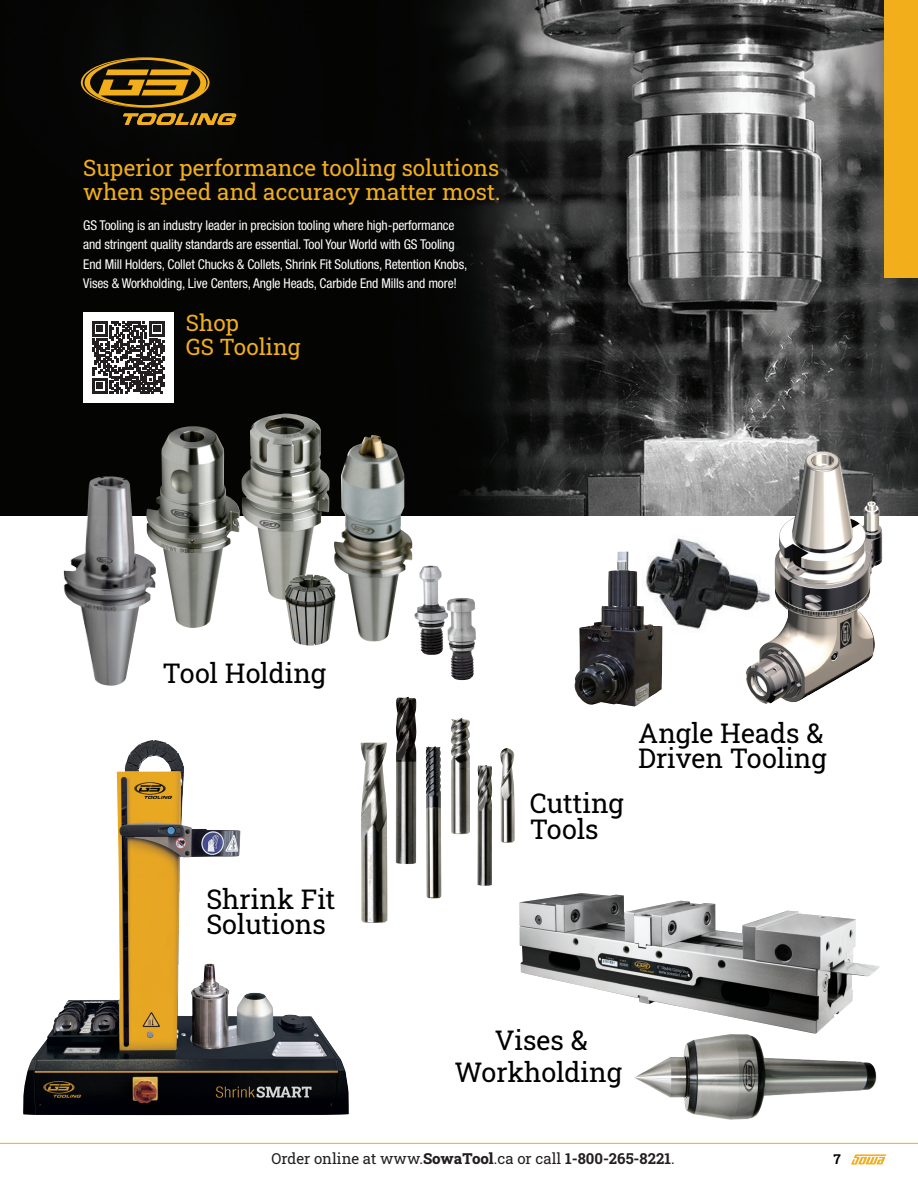
<style>
.page{position:relative;width:918px;height:1188px;background:#fff}
.page>*{position:absolute;margin:0;border:0;box-sizing:border-box;transform-origin:0 0}
.t1{font:27px/25.5px "Roboto Slab";color:#010101}
.t2{font:22.5px/24px "Roboto Slab";color:#f2ae1b}
.t3{font:15px "Roboto Slab";color:#231f20}
.t4{font:condensed 13.5px/19.5px "Helvetica Neue LT Pro";letter-spacing:-.01em;color:#fff}
.t5{font:700 13.5px "Roboto Slab";color:#010101}
.s1{font-weight:800}
.s2{font-weight:700}
</style>
<div class="page">
<svg style="left:851px;top:1154px;width:35px;height:11px"></svg>
<hr style="left:0;top:1143px;width:918px;height:1px;background:#f2ae1b">
<img style="left:0;top:0;width:918px;height:516px">
<svg style="left:81px;top:57px;width:155px;height:68px;background:#513c0d"></svg>
<img style="left:662px;top:537px;width:72px;height:96px">
<img style="left:734px;top:445px;width:150px;height:259px">
<img style="left:575px;top:552px;width:87px;height:155px">
<img style="left:451px;top:718px;width:19px;height:116px">
<img style="left:477px;top:765px;width:15px;height:121px">
<img style="left:396px;top:697px;width:21px;height:167px">
<img style="left:426px;top:746px;width:15px;height:152px">
<img style="left:500px;top:748px;width:14px;height:95px">
<img style="left:360px;top:743px;width:27px;height:180px">
<div style="left:884px;top:0;width:34px;height:277px;background:#f2ae1b"></div>
<div style="left:83px;top:312px;width:90px;height:90px;background:#fff"></div>
<svg style="left:92px;top:321px;width:73px;height:73px"></svg>
<img style="left:241px;top:414px;width:88px;height:186px">
<img style="left:448px;top:598px;width:28px;height:82px">
<img style="left:414px;top:566px;width:34px;height:89px">
<img style="left:146px;top:426px;width:94px;height:202px">
<img style="left:285px;top:574px;width:49px;height:72px">
<img style="left:334px;top:435px;width:78px;height:207px">
<img style="left:62px;top:476px;width:94px;height:210px">
<img style="left:519px;top:893px;width:361px;height:138px">
<img style="left:23px;top:740px;width:326px;height:375px">
<img style="left:634px;top:1031px;width:243px;height:89px">
<p class="t2" style="left:83px;top:156px;width:419px">Superior performance tooling solutions when speed and accuracy matter most.</p>
<p class="t4" style="left:83px;top:215px;width:386px">GS Tooling is an industry leader in precision tooling where high-performance and stringent quality standards are essential. Tool Your World with GS Tooling End Mill Holders, Collet Chucks &amp; Collets, Shrink Fit Solutions, Retention Knobs, Vises &amp; Workholding, Live Centers, Angle Heads, Carbide End Mills and more!</p>
<p class="t2" style="left:186px;top:310px;width:116px">Shop<br>GS Tooling</p>
<p class="t1" style="left:163px;top:660px;width:165px">Tool Holding</p>
<p class="t1" style="left:206px;top:885px;width:131px">Shrink Fit<br>Solutions</p>
<p class="t1" style="left:530px;top:790px;width:96px">Cutting<br>Tools</p>
<p class="t1" style="left:638px;top:719px;width:190px">Angle Heads &amp;<br>Driven Tooling</p>
<p class="t1" style="left:495px;top:1026px;width:95px">Vises &amp;</p>
<p class="t1" style="left:454px;top:1059px;width:169px">Workholding</p>
<p class="t3" style="left:271px;top:1148px;width:405px">Order online at www.<span class="s1">SowaTool</span>.ca or call <span class="s2">1-800-265-8221</span>.</p>
<p class="t5" style="left:833px;top:1150px;width:9px">7</p>
</div>
